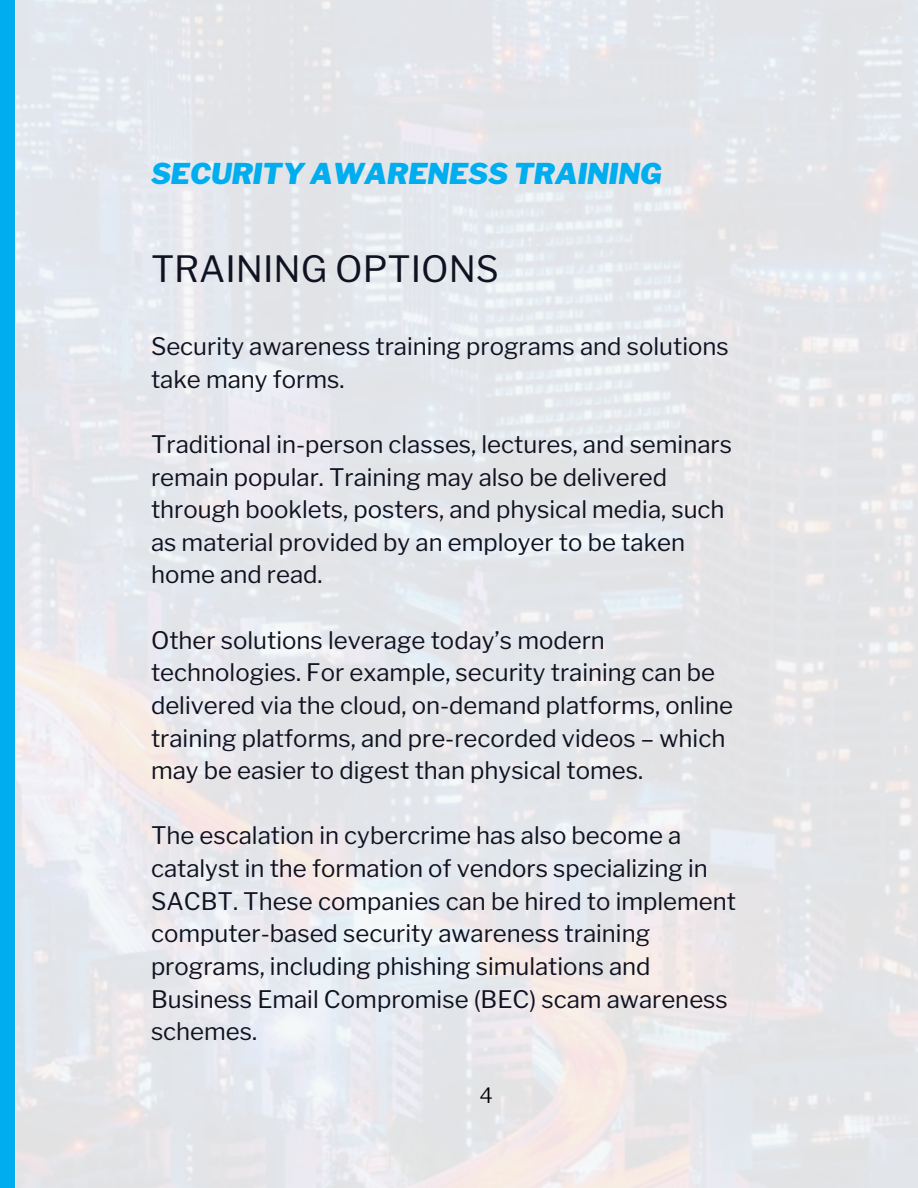
<style>
.page{position:relative;width:918px;height:1188px;background:#fff}
.page>*{position:absolute;margin:0;border:0;box-sizing:border-box;transform-origin:0 0}
.t1{font:36px "Libre Franklin";color:#101221}
.t2{font:italic 900 28.5px "Libre Franklin";color:#00adef}
.t3{font:24px/32.7px "Libre Franklin";color:#101221}
.t4{font:300 21px "Libre Franklin";color:#000}
</style>
<div class="page">
<div style="left:0;top:0;width:14px;height:1188px;background:#00adef"></div>
<p class="t2" style="left:151px;top:157px;width:512px">SECURITY AWARENESS TRAINING</p>
<h1 class="t1" style="left:151px;top:247px;width:350px">TRAINING OPTIONS</h1>
<p class="t3" style="left:151px;top:330px;width:579px">Security awareness training programs and solutions take many forms.</p>
<p class="t3" style="left:151px;top:428px;width:583px">Traditional in-person classes, lectures, and seminars remain popular. Training may also be delivered through booklets, posters, and physical media, such as material provided by an employer to be taken home and read.</p>
<p class="t3" style="left:151px;top:624px;width:584px">Other solutions leverage today’s modern technologies. For example, security training can be delivered via the cloud, on-demand platforms, online training platforms, and pre-recorded videos – which may be easier to digest than physical tomes.</p>
<p class="t3" style="left:151px;top:819px;width:587px">The escalation in cybercrime has also become a catalyst in the formation of vendors specializing in SACBT. These companies can be hired to implement computer-based security awareness training programs, including phishing simulations and Business Email Compromise (BEC) scam awareness schemes.</p>
<p class="t4" style="left:480px;top:1082px;width:15px">4</p>
</div>
